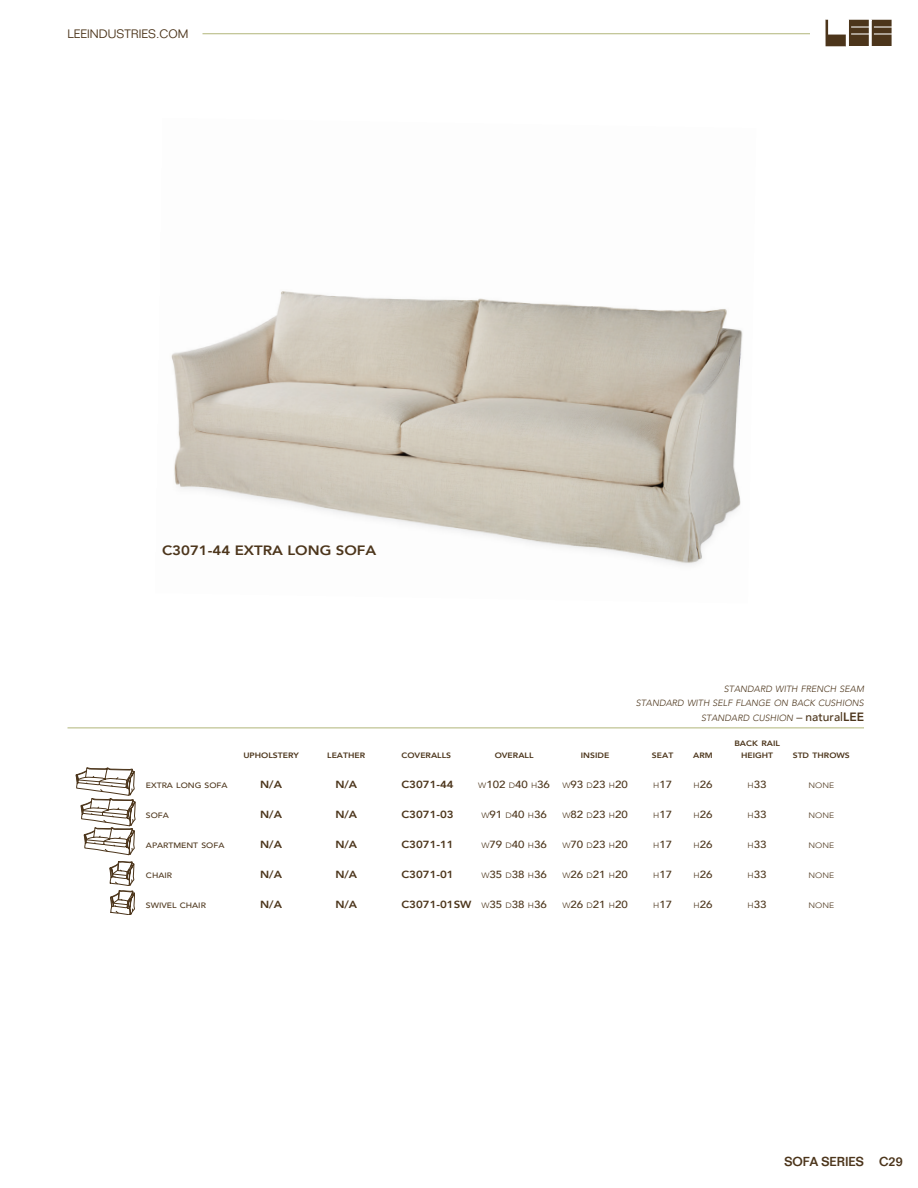
<style>
.page{position:relative;width:918px;height:1188px;background:#fff}
.page>*{position:absolute;margin:0;border:0;box-sizing:border-box;transform-origin:0 0}
.t1{font:800 13.5px "Avenir";color:#4c351b;scale:1.11 1}
.t2{font:500 12.75px "Folio";color:#4c351b}
.t3{font:300 12px "Folio";color:#4c351b}
.t4{font:500 10.35px "Avenir";color:#4c351b;scale:1.11 1}
.t5{font:800 10.35px "Avenir";color:#4c351b;scale:1.11 1}
.t6{font:italic 300 9px/14.4px "Avenir";color:#4c351b;text-align:right}
.t7{font:800 7.8px "Avenir";color:#4c351b;scale:1.11 1}
.t8{font:500 7.8px "Avenir";color:#4c351b;scale:1.11 1}
.t9{font:300 7.8px "Avenir";color:#4c351b;scale:1.11 1}
.s1{font-style:normal;font-size:12px}
.s2{font-weight:500;font-style:normal;font-size:12px}
.s3{font-weight:800;font-style:normal;font-size:12px}
.s4{font-weight:300;font-size:7.8px}
</style>
<div class="page">
<svg style="left:825px;top:20px;width:67px;height:27px"></svg>
<hr style="left:202px;top:33px;width:608px;height:1px;background:#b1b579">
<img style="left:171px;top:291px;width:572px;height:274px">
<hr style="left:68px;top:728px;width:796px;height:1px;background:#b1b579">
<svg style="left:76px;top:767px;width:59px;height:88px"></svg>
<svg style="left:110px;top:861px;width:25px;height:54px"></svg>
<p class="t3" style="left:68px;top:27px;width:122px">LEEINDUSTRIES.COM</p>
<h1 class="t1" style="left:162px;top:540px;width:195px">C3071-44 EXTRA LONG SOFA</h1>
<p class="t6" style="left:636px;top:682px;width:230px">STANDARD WITH FRENCH SEAM<br>STANDARD WITH SELF FLANGE ON BACK CUSHIONS<br>STANDARD CUSHION <span class="s1">–</span> <span class="s2">natural</span><span class="s3">LEE</span></p>
<p class="t7" style="left:734px;top:737px;width:43px">BACK RAIL</p>
<p class="t7" style="left:243px;top:749px;width:52px">UPHOLSTERY</p>
<p class="t7" style="left:327px;top:749px;width:36px">LEATHER</p>
<p class="t7" style="left:402px;top:749px;width:46px">COVERALLS</p>
<p class="t7" style="left:495px;top:749px;width:36px">OVERALL</p>
<p class="t7" style="left:581px;top:749px;width:27px">INSIDE</p>
<p class="t7" style="left:652px;top:749px;width:21px">SEAT</p>
<p class="t7" style="left:693px;top:749px;width:19px">ARM</p>
<p class="t7" style="left:741px;top:749px;width:30px">HEIGHT</p>
<p class="t7" style="left:793px;top:749px;width:53px">STD THROWS</p>
<p class="t8" style="left:146px;top:778px;width:75px">EXTRA LONG SOFA</p>
<p class="t5" style="left:248px;top:776px;width:40px">N /AN</p>
<p class="t5" style="left:344px;top:776px;width:24px">/AC</p>
<p class="t5" style="left:409px;top:776px;width:42px">3071-44</p>
<p class="t4" style="left:478px;top:775px;width:136px"><span class="s4">W</span>102 <span class="s4">D</span>40 <span class="s4">H</span>36 <span class="s4">W</span>93 <span class="s4">D</span>23 <span class="s4">H</span>20</p>
<p class="t4" style="left:653px;top:775px;width:19px"><span class="s4">H</span>17</p>
<p class="t4" style="left:694px;top:775px;width:19px"><span class="s4">H</span>26</p>
<p class="t4" style="left:748px;top:775px;width:19px"><span class="s4">H</span>33</p>
<p class="t9" style="left:809px;top:780px;width:25px">NONE</p>
<p class="t8" style="left:146px;top:808px;width:22px">SOFA</p>
<p class="t5" style="left:248px;top:806px;width:40px">N /AN</p>
<p class="t5" style="left:344px;top:806px;width:24px">/AC</p>
<p class="t5" style="left:409px;top:806px;width:42px">3071-03</p>
<p class="t4" style="left:481px;top:805px;width:60px"><span class="s4">W</span>91 <span class="s4">D</span>40 <span class="s4">H</span>36</p>
<p class="t4" style="left:562px;top:805px;width:60px"><span class="s4">W</span>82 <span class="s4">D</span>23 <span class="s4">H</span>20</p>
<p class="t4" style="left:653px;top:805px;width:19px"><span class="s4">H</span>17</p>
<p class="t4" style="left:694px;top:805px;width:19px"><span class="s4">H</span>26</p>
<p class="t4" style="left:748px;top:805px;width:19px"><span class="s4">H</span>33</p>
<p class="t9" style="left:809px;top:810px;width:25px">NONE</p>
<p class="t8" style="left:146px;top:838px;width:72px">APARTMENT SOFA</p>
<p class="t5" style="left:248px;top:836px;width:40px">N /AN</p>
<p class="t5" style="left:344px;top:836px;width:24px">/AC</p>
<p class="t5" style="left:409px;top:836px;width:42px">3071-11</p>
<p class="t4" style="left:481px;top:835px;width:60px"><span class="s4">W</span>79 <span class="s4">D</span>40 <span class="s4">H</span>36</p>
<p class="t4" style="left:562px;top:835px;width:60px"><span class="s4">W</span>70 <span class="s4">D</span>23 <span class="s4">H</span>20</p>
<p class="t4" style="left:653px;top:835px;width:19px"><span class="s4">H</span>17</p>
<p class="t4" style="left:694px;top:835px;width:19px"><span class="s4">H</span>26</p>
<p class="t4" style="left:748px;top:835px;width:19px"><span class="s4">H</span>33</p>
<p class="t9" style="left:809px;top:840px;width:25px">NONE</p>
<p class="t8" style="left:146px;top:868px;width:25px">CHAIR</p>
<p class="t5" style="left:248px;top:866px;width:40px">N /AN</p>
<p class="t5" style="left:344px;top:866px;width:24px">/AC</p>
<p class="t5" style="left:409px;top:866px;width:42px">3071-01</p>
<p class="t4" style="left:481px;top:865px;width:60px"><span class="s4">W</span>35 <span class="s4">D</span>38 <span class="s4">H</span>36</p>
<p class="t4" style="left:562px;top:865px;width:60px"><span class="s4">W</span>26 <span class="s4">D</span>21 <span class="s4">H</span>20</p>
<p class="t4" style="left:653px;top:865px;width:19px"><span class="s4">H</span>17</p>
<p class="t4" style="left:694px;top:865px;width:19px"><span class="s4">H</span>26</p>
<p class="t4" style="left:748px;top:865px;width:19px"><span class="s4">H</span>33</p>
<p class="t9" style="left:809px;top:870px;width:25px">NONE</p>
<p class="t8" style="left:146px;top:898px;width:56px">SWIVEL CHAIR</p>
<p class="t5" style="left:248px;top:896px;width:40px">N /AN</p>
<p class="t5" style="left:344px;top:896px;width:24px">/AC</p>
<p class="t5" style="left:409px;top:896px;width:49px">3071-01SW</p>
<p class="t4" style="left:481px;top:895px;width:60px"><span class="s4">W</span>35 <span class="s4">D</span>38 <span class="s4">H</span>36</p>
<p class="t4" style="left:562px;top:895px;width:60px"><span class="s4">W</span>26 <span class="s4">D</span>21 <span class="s4">H</span>20</p>
<p class="t4" style="left:653px;top:895px;width:19px"><span class="s4">H</span>17</p>
<p class="t4" style="left:694px;top:895px;width:19px"><span class="s4">H</span>26</p>
<p class="t4" style="left:748px;top:895px;width:19px"><span class="s4">H</span>33</p>
<p class="t9" style="left:809px;top:900px;width:25px">NONE</p>
<p class="t2" style="left:784px;top:1154px;width:120px">SOFA SERIES C29</p>
</div>
